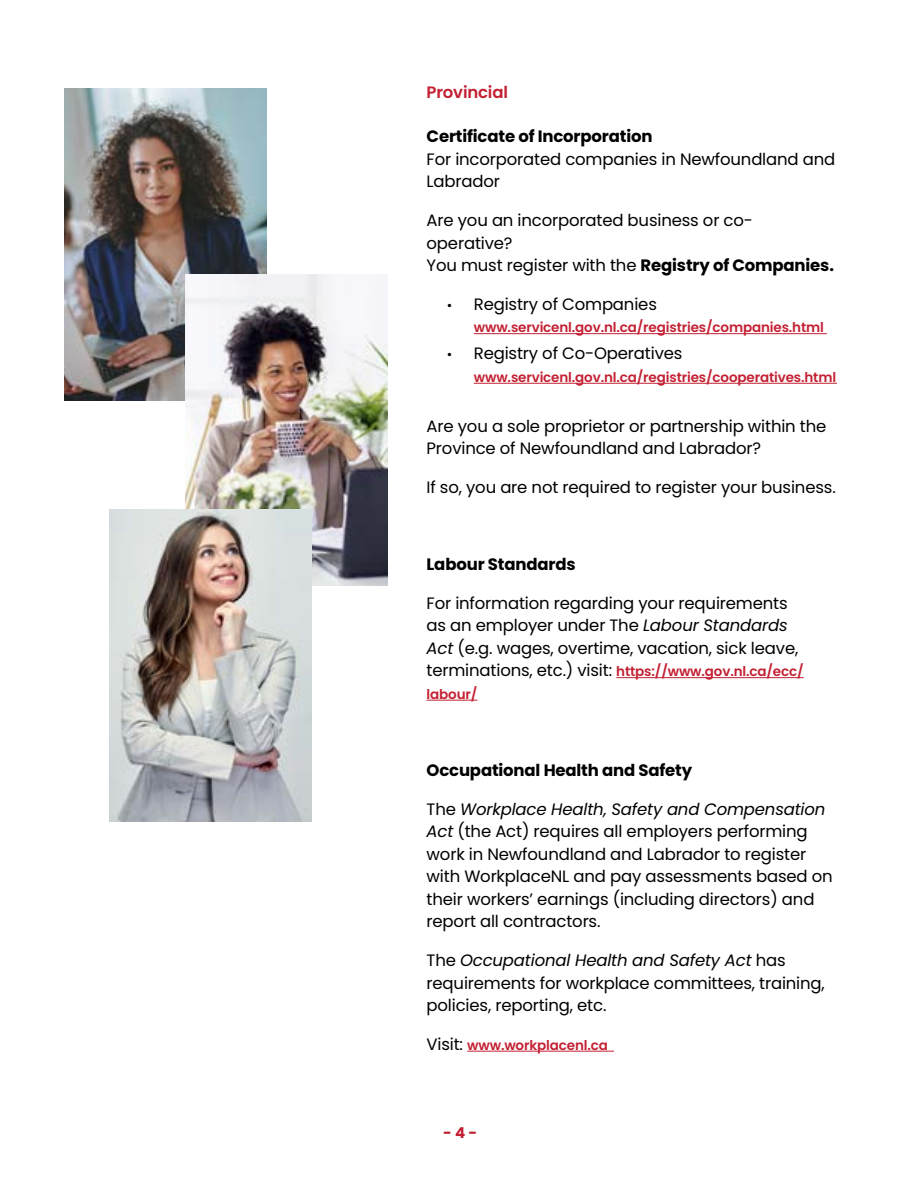
<style>
.page{position:relative;width:918px;height:1188px;background:#fff}
.page>*{position:absolute;margin:0;border:0;box-sizing:border-box;transform-origin:0 0}
.t1{font:16.5px/22.5px "Poppins";letter-spacing:-.01em;color:#000}
.t2{font:700 16.5px "Poppins";letter-spacing:-.01em;color:#000}
.t3{font:600 16.5px "Poppins";letter-spacing:-.01em;color:#c32032}
.t4{font:700 15px "Poppins";color:#c32032}
.t5{font:600 13.5px/22.5px "Poppins";letter-spacing:-.01em;color:#c32032}
.s1{font-weight:700}
.s2{font-size:13.5px}
.s3{font-style:italic}
.s4{font-weight:400;font-size:16.5px;color:#000}
</style>
<div class="page">
<hr style="left:474px;top:333px;width:353px;height:1px;background:#c32032">
<hr style="left:474px;top:383px;width:363px;height:1px;background:#c32032">
<hr style="left:616px;top:677px;width:188px;height:1px;background:#c32032">
<hr style="left:427px;top:700px;width:50px;height:1px;background:#c32032">
<hr style="left:467px;top:1051px;width:147px;height:1px;background:#c32032">
<img style="left:64px;top:89px;width:203px;height:311px">
<img style="left:186px;top:274px;width:202px;height:312px">
<img style="left:110px;top:510px;width:202px;height:311px">
<p class="t3" style="left:427px;top:83px;width:83px">Provincial</p>
<p class="t2" style="left:427px;top:127px;width:227px">Certificate of Incorporation</p>
<p class="t1" style="left:427px;top:148px;width:410px">For incorporated companies in Newfoundland and<br>Labrador</p>
<p class="t1" style="left:427px;top:209px;width:409px">Are you an incorporated business or co&shy;operative?<br>You must register with the <span class="s1">Registry of Companies.</span></p>
<p class="t1" style="left:447px;top:293px;width:212px"><span class="s2">•</span> Registry of Companies</p>
<p class="t5" style="left:474px;top:316px;width:352px">www.servicenl.gov.nl.ca/registries/companies.html</p>
<p class="t1" style="left:447px;top:342px;width:237px"><span class="s2">•</span> Registry of Co-Operatives</p>
<p class="t5" style="left:474px;top:366px;width:364px">www.servicenl.gov.nl.ca/registries/cooperatives.html</p>
<p class="t1" style="left:427px;top:415px;width:401px">Are you a sole proprietor or partnership within the<br>Province of Newfoundland and Labrador?</p>
<p class="t1" style="left:427px;top:476px;width:411px">If so, you are not required to register your business.</p>
<p class="t2" style="left:427px;top:555px;width:151px">Labour Standards</p>
<p class="t1" style="left:427px;top:592px;width:373px">For information regarding your requirements as an employer under The <span class="s3">Labour Standards<br>Act</span> (e.g. wages, overtime, vacation, sick leave,</p>
<p class="t5" style="left:427px;top:660px;width:379px"><span class="s4">terminations, etc.) visit:</span> https://www.gov.nl.ca/ecc/ labour/</p>
<p class="t2" style="left:427px;top:761px;width:267px">Occupational Health and Safety</p>
<p class="t1" style="left:427px;top:798px;width:408px">The <span class="s3">Workplace Health, Safety and Compensation Act</span> (the Act) requires all employers performing work in Newfoundland and Labrador to register with WorkplaceNL and pay assessments based on their workers’ earnings (including directors) and report all contractors.</p>
<p class="t1" style="left:427px;top:949px;width:400px">The <span class="s3">Occupational Health and Safety Act</span> has requirements for workplace committees, training, policies, reporting, etc.</p>
<p class="t5" style="left:427px;top:1034px;width:183px"><span class="s4">Visit:</span> www.workplacenl.ca</p>
<p class="t4" style="left:443px;top:1124px;width:35px">- 4 -</p>
</div>
